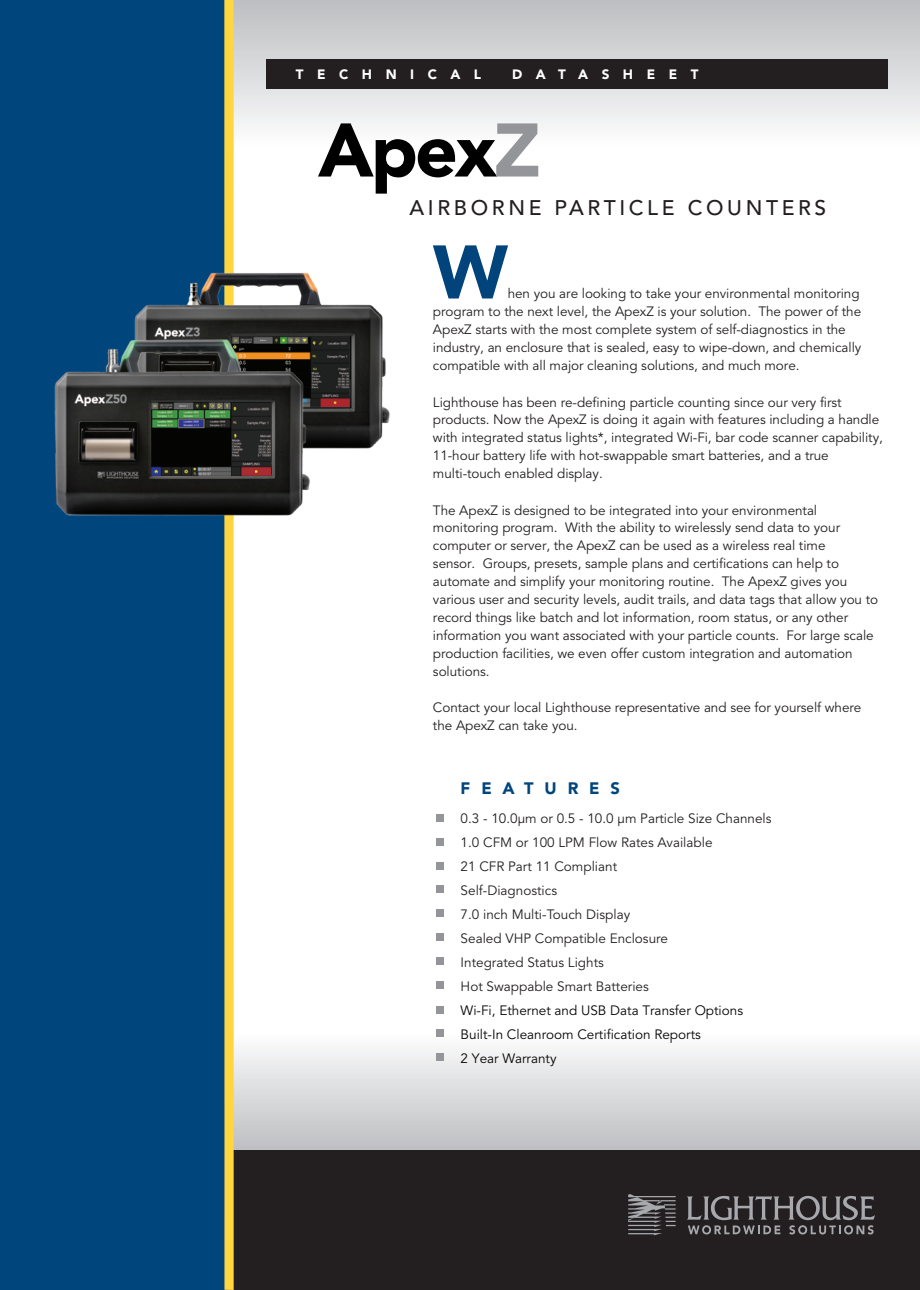
<style>
.page{position:relative;width:920px;height:1290px;background:#fff}
.page>*{position:absolute;margin:0;border:0;box-sizing:border-box;transform-origin:0 0}
.t1{font:900 75px "Avenir";letter-spacing:-.04em;color:#000}
.t2{font:900 75px "Avenir";color:#00447b}
.t3{font:500 21px "Avenir";letter-spacing:.175em;color:#231f20}
.t4{font:900 16.5px "Avenir";letter-spacing:.66em;color:#00457c}
.t5{font:13.5px/18px "Avenir";letter-spacing:-.005em;color:#231f20}
.t6{font:13.5px/24px "Avenir";color:#040504}
.t7{font:900 13.5px "Avenir";letter-spacing:1em;color:#fff}
.s1{color:#939598}
</style>
<div class="page">
<div style="left:234px;top:1032px;width:686px;height:118px;background:linear-gradient(to bottom,#fdfefe,#bebfc2)"></div>
<div style="left:1px;top:1150px;width:919px;height:140px;background:#231f20"></div>
<div style="left:233px;top:0;width:687px;height:147px;background:linear-gradient(to bottom,#bbbcbf,#fcfcfd)"></div>
<div style="left:0;top:0;width:227px;height:1290px;background:#00457c"></div>
<div style="left:266px;top:60px;width:621px;height:29px;background:#231f20"></div>
<svg style="left:687px;top:1196px;width:188px;height:38px"></svg>
<svg style="left:628px;top:1194px;width:48px;height:41px"></svg>
<div style="left:224px;top:0;width:10px;height:1290px;background:#ffd540"></div>
<div style="left:437px;top:814px;width:7px;height:8px;background:#939598"></div>
<div style="left:437px;top:838px;width:7px;height:7px;background:#939598"></div>
<div style="left:437px;top:862px;width:7px;height:7px;background:#939598"></div>
<div style="left:437px;top:886px;width:7px;height:7px;background:#939598"></div>
<div style="left:437px;top:909px;width:7px;height:8px;background:#939598"></div>
<div style="left:437px;top:933px;width:7px;height:8px;background:#939598"></div>
<div style="left:437px;top:957px;width:7px;height:8px;background:#939598"></div>
<div style="left:437px;top:981px;width:7px;height:7px;background:#939598"></div>
<div style="left:436px;top:1006px;width:8px;height:8px;background:#939598"></div>
<div style="left:437px;top:1029px;width:7px;height:8px;background:#939598"></div>
<div style="left:436px;top:1053px;width:8px;height:7px;background:#939598"></div>
<img style="left:134px;top:266px;width:256px;height:183px">
<img style="left:54px;top:333px;width:259px;height:195px">
<img style="left:152px;top:402px;width:119px;height:73px">
<p class="t7" style="left:296px;top:66px;width:187px">TECHNICAL</p>
<p class="t7" style="left:512px;top:66px;width:188px">DATASHEET</p>
<h1 class="t1" style="left:318px;top:105px;width:224px">Apex<span class="s1">Z</span></h1>
<h2 class="t3" style="left:410px;top:196px;width:418px">AIRBORNE PARTICLE COUNTERS</h2>
<h1 class="t2" style="left:433px;top:227px;width:76px">W</h1>
<p class="t5" style="left:433px;top:285px;width:430px;text-indent:75px">hen you are looking to take your environmental monitoring program to the next level, the ApexZ is your solution. The power of the ApexZ starts with the most complete system of self-diagnostics in the industry, an enclosure that is sealed, easy to wipe-down, and chemically compatible with all major cleaning solutions, and much more.</p>
<p class="t5" style="left:433px;top:393px;width:451px">Lighthouse has been re-defining particle counting since our very first products. Now the ApexZ is doing it again with features including a handle with integrated status lights*, integrated Wi-Fi, bar code scanner capability, 11-hour battery life with hot-swappable smart batteries, and a true multi-touch enabled display.</p>
<p class="t5" style="left:433px;top:501px;width:447px">The ApexZ is designed to be integrated into your environmental monitoring program. With the ability to wirelessly send data to your computer or server, the ApexZ can be used as a wireless real time<br>sensor. Groups, presets, sample plans and certifications can help to automate and simplify your monitoring routine. The ApexZ gives you various user and security levels, audit trails, and data tags that allow you to record things like batch and lot information, room status, or any other information you want associated with your particle counts. For large scale production facilities, we even offer custom integration and automation solutions.</p>
<p class="t5" style="left:433px;top:699px;width:430px">Contact your local Lighthouse representative and see for yourself where the ApexZ can take you.</p>
<p class="t4" style="left:461px;top:779px;width:161px">FEATURES</p>
<p class="t5" style="left:461px;top:807px;width:312px;line-height:24px">0.3 - 10.0µm or 0.5 - 10.0 µm Particle Size Channels<br>1.0 CFM or 100 LPM Flow Rates Available<br>21 CFR Part 11 Compliant<br>Self-Diagnostics<br>7.0 inch Multi-Touch Display<br>Sealed VHP Compatible Enclosure<br>Integrated Status Lights<br>Hot Swappable Smart Batteries</p>
<p class="t6" style="left:461px;top:999px;width:284px">Wi-Fi, Ethernet and USB Data Transfer Options<br>Built-In Cleanroom Certification Reports<br>2 Year Warranty</p>
</div>
